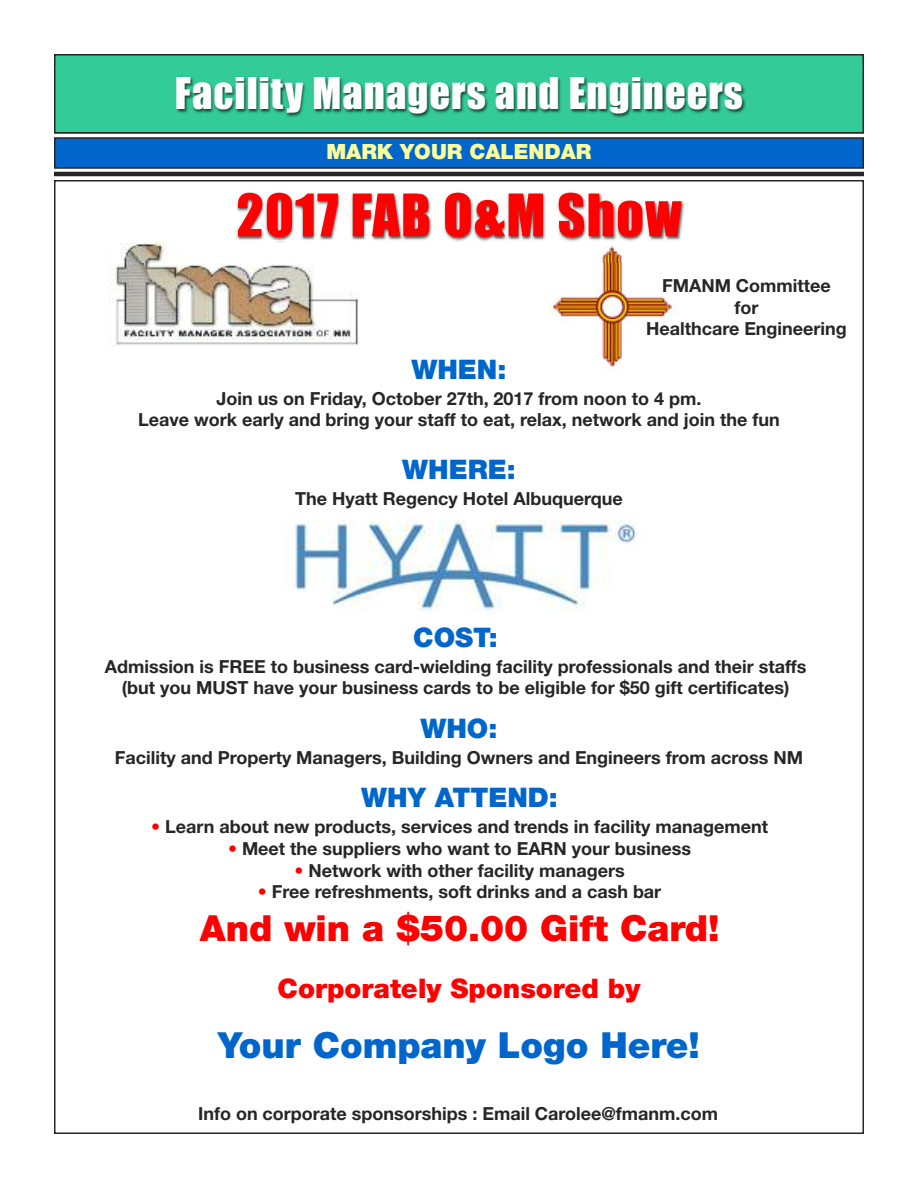
<style>
.page{position:relative;width:918px;height:1188px;background:#fff}
.page>*{position:absolute;margin:0;border:0;box-sizing:border-box;transform-origin:0 0}
.t1{font:54px "Impact";letter-spacing:.025em;color:#f00}
.t2{font:40.5px "Impact";letter-spacing:.025em;color:#fff}
.t3{font:900 36px "Helvetica Neue";color:#f00}
.t4{font:900 36px "Helvetica Neue";color:#06c}
.t5{font:900 27px "Helvetica Neue";color:#06c}
.t6{font:900 27px "Helvetica Neue";color:#f00}
.t7{font:900 21px "Helvetica Neue";color:#ff9}
.t8{font:700 18px/21.6px "Helvetica Neue";color:#272627;text-align:center}
.s1{color:#f00}
</style>
<div class="page">
<div style="left:55px;top:55px;width:808px;height:78px;background:#3c9"></div>
<div style="left:54px;top:54px;width:810px;height:80px;border:2px solid #272627"></div>
<div style="left:55px;top:138px;width:808px;height:30px;background:#06c"></div>
<div style="left:54px;top:137px;width:810px;height:32px;border:2px solid #272627"></div>
<img style="left:55px;top:68px;width:808px;height:65px">
<hr style="left:54px;top:172px;width:810px;height:4px;background:#272627">
<img style="left:113px;top:262px;width:245px;height:84px">
<img style="left:552px;top:262px;width:121px;height:105px">
<img style="left:120px;top:192px;width:565px;height:52px">
<img style="left:358px;top:240px;width:5px;height:4px">
<img style="left:120px;top:244px;width:48px;height:18px">
<img style="left:601px;top:246px;width:21px;height:16px">
<img style="left:295px;top:520px;width:342px;height:90px">
<h2 class="t2" style="left:175px;top:71px;width:570px">Facility Managers and Engineers</h2>
<p class="t7" style="left:326px;top:144px;width:267px">MARK YOUR CALENDAR</p>
<h1 class="t1" style="left:237px;top:186px;width:446px">2017 FAB O&amp;M Show</h1>
<p class="t8" style="left:646px;top:277px;width:202px">FMANM Committee<br>for<br>Healthcare Engineering</p>
<h3 class="t5" style="left:412px;top:359px;width:96px">WHEN:</h3>
<p class="t8" style="left:138px;top:389px;width:643px">Join us on Friday, October 27th, 2017 from noon to 4 pm.<br>Leave work early and bring your staff to eat, relax, network and join the fun</p>
<h3 class="t5" style="left:402px;top:460px;width:115px">WHERE:</h3>
<p class="t8" style="left:295px;top:490px;width:329px">The Hyatt Regency Hotel Albuquerque</p>
<h3 class="t5" style="left:413px;top:627px;width:86px">COST:</h3>
<p class="t8" style="left:105px;top:657px;width:703px">Admission is FREE to business card-wielding facility professionals and their staffs (but you MUST have your business cards to be eligible for $50 gift certificates)</p>
<h3 class="t5" style="left:421px;top:718px;width:78px">WHO:</h3>
<p class="t8" style="left:115px;top:748px;width:690px">Facility and Property Managers, Building Owners and Engineers from across NM</p>
<h3 class="t5" style="left:361px;top:788px;width:198px">WHY ATTEND:</h3>
<p class="t8" style="left:151px;top:818px;width:618px"><span class="s1">•</span> Learn about new products, services and trends in facility management</p>
<p class="t8" style="left:228px;top:839px;width:465px"><span class="s1">•</span> Meet the suppliers who want to EARN your business</p>
<p class="t8" style="left:294px;top:861px;width:332px"><span class="s1">•</span> Network with other facility managers</p>
<p class="t8" style="left:258px;top:883px;width:405px"><span class="s1">•</span> Free refreshments, soft drinks and a cash bar</p>
<h3 class="t3" style="left:200px;top:915px;width:521px">And win a $50.00 Gift Card!</h3>
<h3 class="t6" style="left:278px;top:979px;width:364px">Corporately Sponsored by</h3>
<h3 class="t4" style="left:218px;top:1032px;width:483px">Your Company Logo Here!</h3>
<p class="t8" style="left:198px;top:1104px;width:522px">Info on corporate sponsorships : Email Carolee@fmanm.com</p>
</div>
